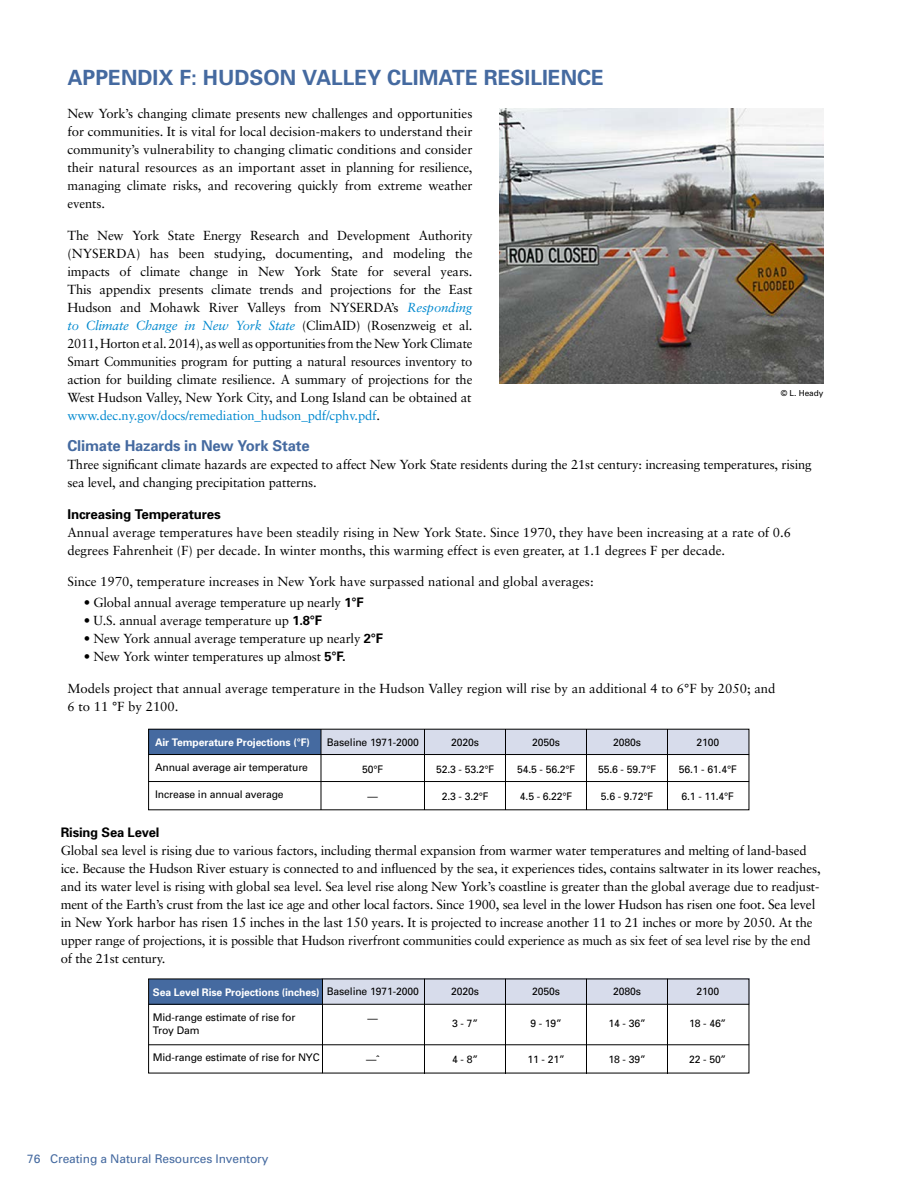
<style>
.page{position:relative;width:918px;height:1188px;background:#fff}
.page>*{position:absolute;margin:0;border:0;box-sizing:border-box;transform-origin:0 0}
.t1{font:700 21px "Univers";color:#456aa0}
.t2{font:700 15px "Univers";letter-spacing:-.01em;color:#456aa0}
.t3{font:700 13.5px "Univers";letter-spacing:-.01em;color:#000}
.t4{font:13.2px/18px "Sabon";letter-spacing:-.01em;color:#000;text-align:justify}
.t5{font:13.2px "Sabon";letter-spacing:-.01em;color:#0089cf}
.t6{font:700 13.2px "Univers";letter-spacing:-.01em;color:#000}
.t7{font:12px "Univers";letter-spacing:-.01em;color:#456aa0}
.t8{font:10.5px "Univers";letter-spacing:-.01em;color:#000}
.t9{font:700 10.5px "Univers";letter-spacing:-.01em;color:#fff}
.t10{font:8.25px "Univers";color:#000}
.s1{font-style:italic;color:#0089cf}
.s2{color:#000}
.s3{font-family:"Univers";font-weight:700}
.s4{font-size:13.5px}
</style>
<div class="page">
<div style="left:321px;top:729px;width:428px;height:25px;background:#d7dceb"></div>
<div style="left:148px;top:729px;width:173px;height:25px;background:#456aa0"></div>
<hr style="left:321px;top:729px;width:1px;height:81px;background:#000">
<hr style="left:424px;top:729px;width:1px;height:81px;background:#000">
<hr style="left:505px;top:729px;width:1px;height:81px;background:#000">
<hr style="left:586px;top:729px;width:1px;height:81px;background:#000">
<hr style="left:667px;top:729px;width:1px;height:81px;background:#000">
<hr style="left:148px;top:781px;width:601px;height:1px;background:#000">
<hr style="left:148px;top:754px;width:601px;height:1px;background:#000">
<div style="left:321px;top:979px;width:428px;height:25px;background:#d7dceb"></div>
<div style="left:149px;top:979px;width:174px;height:25px;background:#456aa0"></div>
<hr style="left:424px;top:979px;width:1px;height:95px;background:#000">
<hr style="left:505px;top:979px;width:1px;height:95px;background:#000">
<hr style="left:586px;top:979px;width:1px;height:95px;background:#000">
<hr style="left:667px;top:979px;width:1px;height:95px;background:#000">
<hr style="left:148px;top:1045px;width:601px;height:1px;background:#000">
<hr style="left:148px;top:1004px;width:601px;height:1px;background:#000">
<hr style="left:322px;top:979px;width:1px;height:94px;background:#000">
<img style="left:500px;top:108px;width:324px;height:275px">
<p class="t1" style="left:68px;top:64px;width:538px">APPENDIX F: HUDSON VALLEY CLIMATE RESILIENCE</p>
<p class="t4" style="left:68px;top:104px;width:407px">New York’s changing climate presents new challenges and opportunities for communities. It is vital for local decision-makers to understand their community’s vulnerability to changing climatic conditions and consider their natural resources as an important asset in planning for resilience, managing climate risks, and recovering quickly from extreme weather events.</p>
<p class="t4" style="left:68px;top:226px;width:407px">The New York State Energy Research and Development Authority (NYSERDA) has been studying, documenting, and modeling the impacts of climate change in New York State for several years.<br>This appendix presents climate trends and projections for the East Hudson and Mohawk River Valleys from NYSERDA’s <span class="s1">Responding to Climate Change in New York State</span> (ClimAID) (Rosenzweig et al.<br>2011, Horton et al. 2014), as well as opportunities from the New York Climate Smart Communities program for putting a natural resources inventory to action for building climate resilience. A summary of projections for the West Hudson Valley, New York City, and Long Island can be obtained at</p>
<p class="t5" style="left:68px;top:407px;width:314px">www.dec.ny.gov/docs/remediation_hudson_pdf/cphv.pdf<span class="s2">.</span></p>
<p class="t2" style="left:68px;top:436px;width:244px">Climate Hazards in New York State</p>
<p class="t4" style="left:68px;top:455px;width:746px">Three significant climate hazards are expected to affect New York State residents during the 21st century: increasing temperatures, rising sea level, and changing precipitation patterns.</p>
<p class="t3" style="left:68px;top:505px;width:155px">Increasing Temperatures</p>
<p class="t4" style="left:68px;top:523px;width:725px">Annual average temperatures have been steadily rising in New York State. Since 1970, they have been increasing at a rate of 0.6</p>
<p class="t4" style="left:68px;top:541px;width:659px">degrees Fahrenheit (F) per decade. In winter months, this warming effect is even greater, at 1.1 degrees F per decade.</p>
<p class="t4" style="left:68px;top:572px;width:528px">Since 1970, temperature increases in New York have surpassed national and global averages:</p>
<p class="t4" style="left:84px;top:593px;width:282px">• Global annual average temperature up nearly <span class="s3">1°F</span></p>
<p class="t4" style="left:84px;top:611px;width:240px">• U.S. annual average temperature up <span class="s3">1.8°F</span></p>
<p class="t4" style="left:84px;top:629px;width:301px">• New York annual average temperature up nearly <span class="s3">2°F</span></p>
<p class="t4" style="left:84px;top:647px;width:263px">• New York winter temperatures up almost <span class="s3">5°F.</span></p>
<p class="t4" style="left:68px;top:679px;width:710px">Models project that annual average temperature in the Hudson Valley region will rise by an additional 4 to 6°F by 2050; and</p>
<p class="t4" style="left:68px;top:697px;width:113px">6 to 11 °F by 2100.</p>
<p class="t10" style="left:781px;top:388px;width:44px">© L. Heady</p>
<p class="t9" style="left:155px;top:735px;width:156px">Air Temperature Projections (°F)</p>
<p class="t8" style="left:155px;top:761px;width:154px">Annual average air temperature</p>
<p class="t8" style="left:155px;top:788px;width:130px">Increase in annual average</p>
<p class="t8" style="left:327px;top:735px;width:94px">Baseline 1971-2000</p>
<p class="t8" style="left:362px;top:762px;width:23px">50°F</p>
<p class="t8" style="left:368px;top:789px;width:12px">—</p>
<p class="t8" style="left:451px;top:735px;width:29px">2020s</p>
<p class="t8" style="left:436px;top:762px;width:60px">52.3 - 53.2°F</p>
<p class="t8" style="left:442px;top:789px;width:48px">2.3 - 3.2°F</p>
<p class="t8" style="left:532px;top:735px;width:29px">2050s</p>
<p class="t8" style="left:517px;top:762px;width:60px">54.5 - 56.2°F</p>
<p class="t8" style="left:520px;top:789px;width:54px">4.5 - 6.22°F</p>
<p class="t8" style="left:613px;top:735px;width:29px">2080s</p>
<p class="t8" style="left:598px;top:762px;width:60px">55.6 - 59.7°F</p>
<p class="t8" style="left:601px;top:789px;width:54px">5.6 - 9.72°F</p>
<p class="t8" style="left:696px;top:735px;width:24px">2100</p>
<p class="t8" style="left:679px;top:762px;width:60px">56.1 - 61.4°F</p>
<p class="t8" style="left:682px;top:789px;width:54px">6.1 - 11.4°F</p>
<p class="t6" style="left:61px;top:823px;width:100px">Rising Sea Level</p>
<p class="t4" style="left:61px;top:841px;width:761px;text-align:left">Global sea level is rising due to various factors, including thermal expansion from warmer water temperatures and melting of land-based ice. Because the Hudson River estuary is connected to and influenced by the sea, it experiences tides, contains saltwater in its lower reaches, and its water level is rising with global sea level. Sea level rise along New York’s coastline is greater than the global average due to readjust&shy;ment of the Earth’s crust from the last ice age and other local factors. Since 1900, sea level in the lower Hudson has risen one foot. <span class="s4">Sea level in New York harbor has risen 15 inches in the last 150 years.</span> It is projected to increase another 11 to 21 inches or more by 2050. At the upper range of projections, it is possible that Hudson riverfront communities could experience as much as six feet of sea level rise by the end of the 21st century.</p>
<p class="t9" style="left:153px;top:985px;width:168px">Sea Level Rise Projections (inches)</p>
<p class="t8" style="left:153px;top:1011px;width:144px">Mid-range estimate of rise for</p>
<p class="t8" style="left:153px;top:1024px;width:48px">Troy Dam</p>
<p class="t8" style="left:153px;top:1051px;width:168px">Mid-range estimate of rise for NYC</p>
<p class="t8" style="left:327px;top:985px;width:94px">Baseline 1971-2000</p>
<p class="t8" style="left:368px;top:1012px;width:12px">—</p>
<p class="t8" style="left:366px;top:1053px;width:15px">—ˆ</p>
<p class="t8" style="left:451px;top:985px;width:29px">2020s</p>
<p class="t8" style="left:452px;top:1017px;width:27px">3 - 7”</p>
<p class="t8" style="left:452px;top:1053px;width:27px">4 - 8”</p>
<p class="t7" style="left:27px;top:1151px;width:15px">76</p>
<p class="t7" style="left:50px;top:1151px;width:220px">Creating a Natural Resources Inventory</p>
<p class="t8" style="left:532px;top:985px;width:29px">2050s</p>
<p class="t8" style="left:530px;top:1017px;width:33px">9 - 19”</p>
<p class="t8" style="left:528px;top:1053px;width:39px">11 - 21”</p>
<p class="t8" style="left:613px;top:985px;width:29px">2080s</p>
<p class="t8" style="left:609px;top:1017px;width:39px">14 - 36”</p>
<p class="t8" style="left:609px;top:1053px;width:39px">18 - 39”</p>
<p class="t8" style="left:696px;top:985px;width:24px">2100</p>
<p class="t8" style="left:689px;top:1017px;width:39px">18 - 46”</p>
<p class="t8" style="left:689px;top:1053px;width:39px">22 - 50”</p>
</div>
